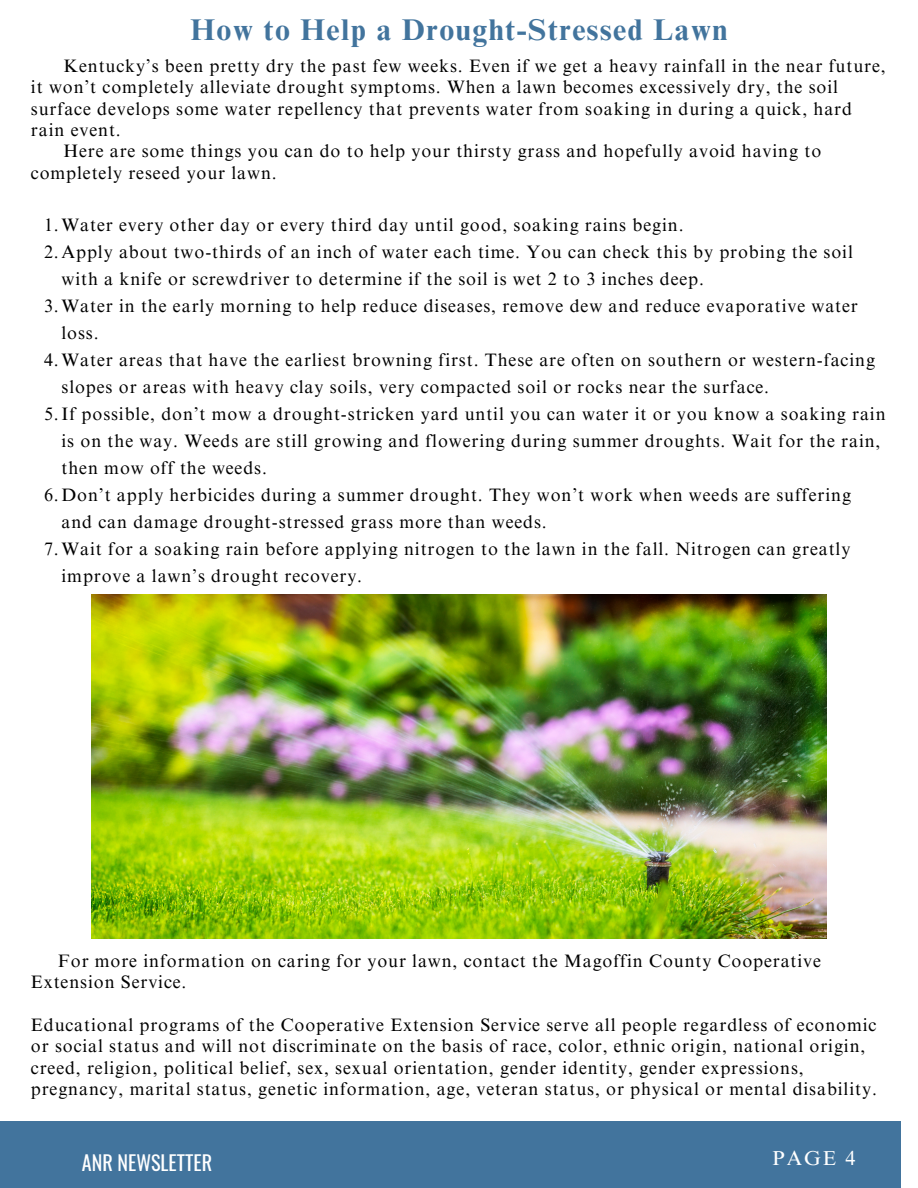
<style>
.page{position:relative;width:918px;height:1188px;background:#fff}
.page>*{position:absolute;margin:0;border:0;box-sizing:border-box;transform-origin:0 0}
.t1{font:700 30px "Times NRMT Pro";letter-spacing:.05em;color:#42749d}
.t2{font:20.1px "Oswald";color:#fff}
.t3{font:20.1px "Times NRMT Pro";color:#fff}
.t4{font:18px/21.3px "Times NRMT Pro";letter-spacing:.05em;color:#000}
</style>
<div class="page">
<div style="left:0;top:1122px;width:901px;height:66px;background:#42749d"></div>
<img style="left:92px;top:594px;width:734px;height:344px">
<p class="t1" style="left:190px;top:18px;width:539px">How to Help a Drought-Stressed Lawn</p>
<p class="t4" style="left:31px;top:57px;width:856px;text-indent:32px">Kentucky’s been pretty dry the past few weeks. Even if we get a heavy rainfall in the near future, it won’t completely alleviate drought symptoms. When a lawn becomes excessively dry, the soil surface develops some water repellency that prevents water from soaking in during a quick, hard rain event.</p>
<p class="t4" style="left:31px;top:143px;width:792px;text-indent:32px">Here are some things you can do to help your thirsty grass and hopefully avoid having to completely reseed your lawn.</p>
<p class="t4" style="left:44px;top:216px;width:641px">1.Water every other day or every third day until good, soaking rains begin.</p>
<p class="t4" style="left:62px;top:240px;width:793px;line-height:27px;text-indent:-17px">2.Apply about two-thirds of an inch of water each time. You can check this by probing the soil with a knife or screwdriver to determine if the soil is wet 2 to 3 inches deep.</p>
<p class="t4" style="left:62px;top:294px;width:798px;line-height:27px;text-indent:-17px">3.Water in the early morning to help reduce diseases, remove dew and reduce evaporative water loss.</p>
<p class="t4" style="left:62px;top:348px;width:815px;line-height:27px;text-indent:-17px">4.Water areas that have the earliest browning first. These are often on southern or western-facing slopes or areas with heavy clay soils, very compacted soil or rocks near the surface.</p>
<p class="t4" style="left:62px;top:402px;width:826px;line-height:27px;text-indent:-17px">5.If possible, don’t mow a drought-stricken yard until you can water it or you know a soaking rain is on the way. Weeds are still growing and flowering during summer droughts. Wait for the rain, then mow off the weeds.</p>
<p class="t4" style="left:62px;top:483px;width:791px;line-height:27px;text-indent:-17px">6.Don’t apply herbicides during a summer drought. They won’t work when weeds are suffering and can damage drought-stressed grass more than weeds.</p>
<p class="t4" style="left:62px;top:537px;width:790px;line-height:27px;text-indent:-17px">7.Wait for a soaking rain before applying nitrogen to the lawn in the fall. Nitrogen can greatly improve a lawn’s drought recovery.</p>
<p class="t4" style="left:31px;top:952px;width:792px;text-indent:27px">For more information on caring for your lawn, contact the Magoffin County Cooperative<br>Extension Service.</p>
<p class="t4" style="left:31px;top:1016px;width:847px">Educational programs of the Cooperative Extension Service serve all people regardless of economic or social status and will not discriminate on the basis of race, color, ethnic origin, national origin, creed, religion, political belief, sex, sexual orientation, gender identity, gender expressions, pregnancy, marital status, genetic information, age, veteran status, or physical or mental disability.</p>
<p class="t2" style="left:82px;top:1147px;width:132px">ANR NEWSLETTER</p>
<p class="t3" style="left:773px;top:1151px;width:84px">PAGE 4</p>
</div>
